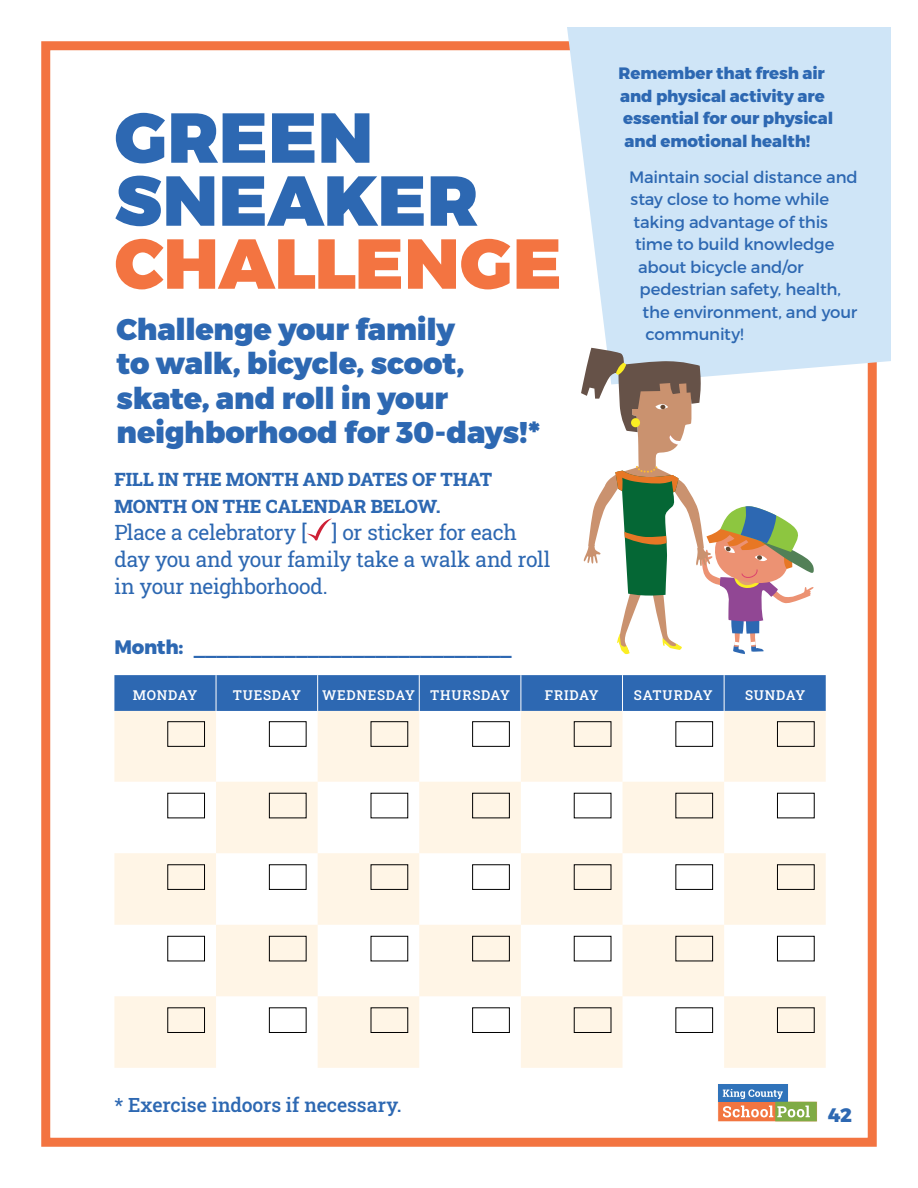
<style>
.page{position:relative;width:918px;height:1188px;background:#fff}
.page>*{position:absolute;margin:0;border:0;box-sizing:border-box;transform-origin:0 0}
.t1{font:900 70.5px/63px "Montserrat";letter-spacing:.01em;color:#2d68b2}
.t2{font:900 70.5px "Montserrat";color:#f37441}
.t3{font:900 30px/34.5px "Montserrat";letter-spacing:-.005em;color:#2d68b2}
.t4{font:21px/27px "Roboto Slab";letter-spacing:-.015em;color:#2d68b2}
.t5{font:800 19.5px "Montserrat";letter-spacing:-.015em;color:#2d68b2}
.t6{font:500 19.5px "Roboto Slab";color:#2d68b2}
.t7{font:800 18.3px/27px "Roboto Slab";color:#2d68b2}
.t8{font:16.5px "Montserrat";letter-spacing:-.01em;color:#2d68b2}
.t9{font:800 16.5px/22.5px "Montserrat";letter-spacing:-.01em;color:#2d68b2}
.t10{font:500 13.5px "Roboto Slab";letter-spacing:.05em;color:#fff}
</style>
<div class="page">
<div style="left:41px;top:41px;width:836px;height:1106px;border:9px solid #f37441"></div>
<svg style="left:718px;top:1084px;width:100px;height:38px"></svg>
<div style="left:114px;top:675px;width:712px;height:36px;background:#2d68b2"></div>
<svg style="left:114px;top:711px;width:712px;height:357px;fill:#fff5e6"></svg>
<hr style="left:216px;top:675px;width:1px;height:36px;background:#fff">
<hr style="left:317px;top:675px;width:1px;height:36px;background:#fff">
<hr style="left:419px;top:675px;width:1px;height:36px;background:#fff">
<hr style="left:521px;top:675px;width:1px;height:36px;background:#fff">
<hr style="left:622px;top:675px;width:1px;height:36px;background:#fff">
<hr style="left:724px;top:675px;width:1px;height:36px;background:#fff">
<div style="left:167px;top:721px;width:38px;height:26px;border:1px solid #000"></div>
<div style="left:269px;top:721px;width:38px;height:26px;border:1px solid #000"></div>
<div style="left:371px;top:721px;width:37px;height:26px;border:1px solid #000"></div>
<div style="left:472px;top:721px;width:38px;height:26px;border:1px solid #000"></div>
<div style="left:574px;top:721px;width:37px;height:26px;border:1px solid #000"></div>
<div style="left:675px;top:721px;width:38px;height:26px;border:1px solid #000"></div>
<div style="left:777px;top:721px;width:38px;height:26px;border:1px solid #000"></div>
<div style="left:472px;top:793px;width:38px;height:25px;border:1px solid #000"></div>
<div style="left:167px;top:864px;width:38px;height:26px;border:1px solid #000"></div>
<div style="left:269px;top:864px;width:38px;height:26px;border:1px solid #000"></div>
<div style="left:371px;top:864px;width:37px;height:26px;border:1px solid #000"></div>
<div style="left:472px;top:864px;width:38px;height:26px;border:1px solid #000"></div>
<div style="left:574px;top:864px;width:37px;height:26px;border:1px solid #000"></div>
<div style="left:675px;top:864px;width:38px;height:26px;border:1px solid #000"></div>
<div style="left:777px;top:864px;width:38px;height:26px;border:1px solid #000"></div>
<div style="left:167px;top:936px;width:38px;height:25px;border:1px solid #000"></div>
<div style="left:269px;top:936px;width:38px;height:25px;border:1px solid #000"></div>
<div style="left:371px;top:936px;width:37px;height:25px;border:1px solid #000"></div>
<div style="left:472px;top:936px;width:38px;height:25px;border:1px solid #000"></div>
<div style="left:574px;top:936px;width:37px;height:25px;border:1px solid #000"></div>
<div style="left:675px;top:936px;width:38px;height:25px;border:1px solid #000"></div>
<div style="left:777px;top:936px;width:38px;height:25px;border:1px solid #000"></div>
<div style="left:167px;top:1007px;width:38px;height:26px;border:1px solid #000"></div>
<div style="left:269px;top:1007px;width:38px;height:26px;border:1px solid #000"></div>
<div style="left:371px;top:1007px;width:37px;height:26px;border:1px solid #000"></div>
<div style="left:472px;top:1007px;width:38px;height:26px;border:1px solid #000"></div>
<div style="left:574px;top:1007px;width:37px;height:26px;border:1px solid #000"></div>
<div style="left:675px;top:1007px;width:38px;height:26px;border:1px solid #000"></div>
<div style="left:777px;top:1007px;width:38px;height:26px;border:1px solid #000"></div>
<svg style="left:307px;top:519px;width:24px;height:22px"></svg>
<svg style="left:567px;top:27px;width:324px;height:357px;fill:#cfe5f7"></svg>
<svg style="left:581px;top:348px;width:233px;height:306px"></svg>
<h1 class="t1" style="left:115px;top:109px;width:365px">GREEN<br>SNEAKER</h1>
<h1 class="t2" style="left:115px;top:220px;width:448px">CHALLENGE</h1>
<h2 class="t3" style="left:117px;top:313px;width:340px">Challenge your family</h2>
<h2 class="t3" style="left:117px;top:347px;width:425px">to walk, bicycle, scoot, skate, and roll in your neighborhood for 30-days!*</h2>
<p class="t7" style="left:114px;top:465px;width:379px">FILL IN THE MONTH AND DATES OF THAT<br>MONTH ON THE CALENDAR BELOW.</p>
<p class="t4" style="left:114px;top:518px;width:438px">Place a celebratory [ ] or sticker for each day you and your family take a walk and roll in your neighborhood.</p>
<p class="t5" style="left:114px;top:635px;width:399px">Month: ____________________________</p>
<p class="t9" style="left:619px;top:63px;width:216px">Remember that fresh air and physical activity are essential for our physical and emotional health!</p>
<p class="t8" style="left:629px;top:167px;width:230px">Maintain social distance and</p>
<p class="t8" style="left:631px;top:189px;width:200px">stay close to home while</p>
<p class="t8" style="left:634px;top:212px;width:196px">taking advantage of this</p>
<p class="t8" style="left:635px;top:234px;width:201px">time to build knowledge</p>
<p class="t8" style="left:638px;top:257px;width:167px">about bicycle and/or</p>
<p class="t8" style="left:640px;top:279px;width:203px">pedestrian safety, health,</p>
<p class="t8" style="left:643px;top:302px;width:216px">the environment, and your</p>
<p class="t8" style="left:646px;top:324px;width:99px">community!</p>
<p class="t10" style="left:133px;top:686px;width:66px">MONDAY</p>
<p class="t10" style="left:233px;top:686px;width:70px">TUESDAY</p>
<p class="t10" style="left:322px;top:686px;width:190px">WEDNESDAY THURSDAY</p>
<p class="t10" style="left:545px;top:686px;width:55px">FRIDAY</p>
<p class="t10" style="left:634px;top:686px;width:80px">SATURDAY</p>
<p class="t10" style="left:745px;top:686px;width:62px">SUNDAY</p>
<p class="t6" style="left:114px;top:1092px;width:289px">* Exercise indoors if necessary.</p>
<p class="t5" style="left:828px;top:1103px;width:26px">42</p>
</div>
